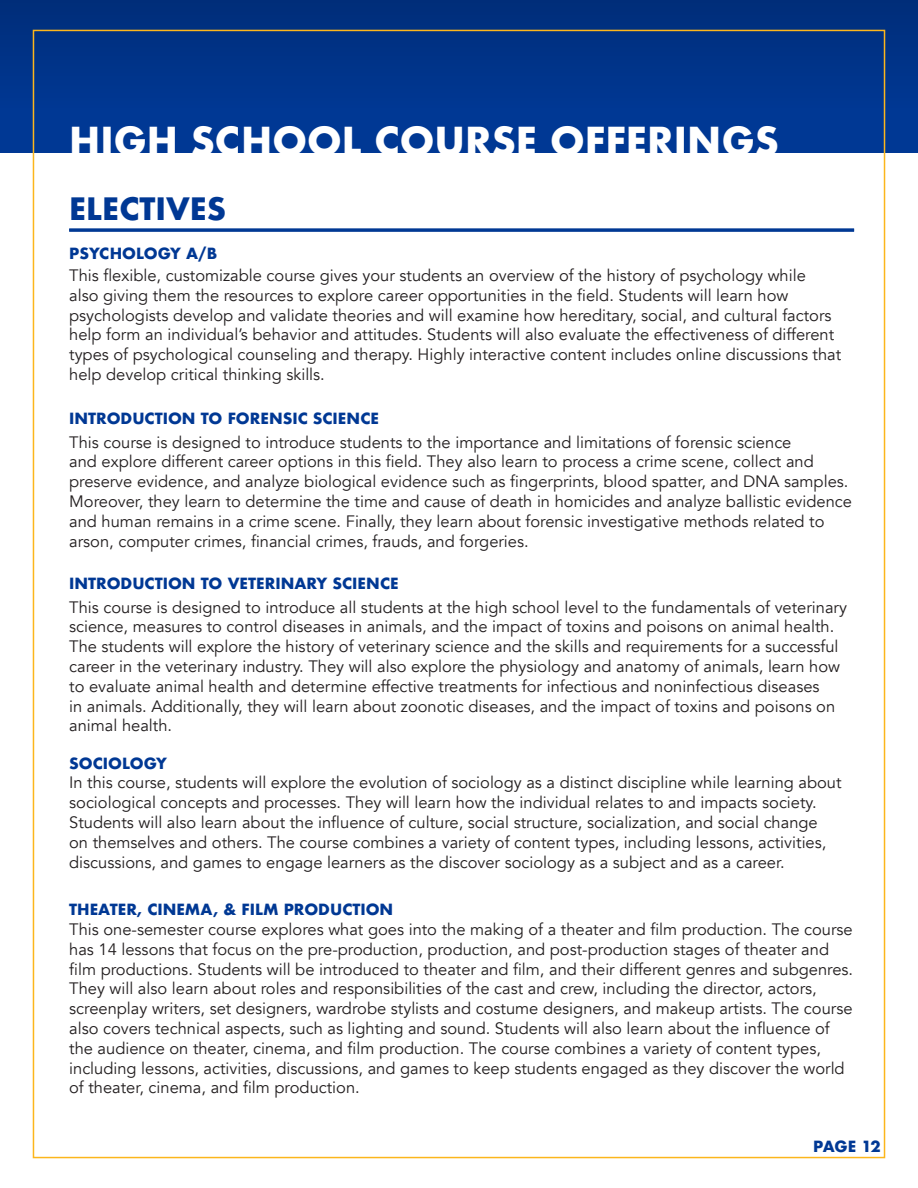
<style>
.page{position:relative;width:918px;height:1188px;background:#fff}
.page>*{position:absolute;margin:0;border:0;box-sizing:border-box;transform-origin:0 0}
.t1{font:700 37.5px "Futura";color:#fff}
.t2{font:700 30px "Futura";color:#003894}
.t3{font:16.5px/19.8px "Avenir";color:#231f20}
.t4{font:700 15px "Futura";color:#003894}
</style>
<div class="page">
<hr style="left:69px;top:230px;width:785px;height:2px;background:#003894">
<div style="left:0;top:0;width:918px;height:153px;background:#003894"></div>
<div style="left:0;top:0;width:918px;height:107px;background:linear-gradient(to bottom,#0b3375,#003793)"></div>
<hr style="left:69px;top:229px;width:785px;height:1px;background:#003894">
<p class="t1" style="left:69px;top:113px;width:711px">HIGH SCHOOL COURSE OFFERINGS</p>
<p class="t2" style="left:69px;top:187px;width:159px">ELECTIVES</p>
<p class="t4" style="left:69px;top:243px;width:149px">PSYCHOLOGY A/B</p>
<p class="t3" style="left:69px;top:266px;width:764px">This flexible, customizable course gives your students an overview of the history of psychology while also giving them the resources to explore career opportunities in the field. Students will learn how psychologists develop and validate theories and will examine how hereditary, social, and cultural factors</p>
<p class="t3" style="left:69px;top:325px;width:774px">help form an individual’s behavior and attitudes. Students will also evaluate the effectiveness of different types of psychological counseling and therapy. Highly interactive content includes online discussions that help develop critical thinking skills.</p>
<p class="t4" style="left:69px;top:408px;width:311px">INTRODUCTION TO FORENSIC SCIENCE</p>
<p class="t3" style="left:69px;top:432px;width:784px">This course is designed to introduce students to the importance and limitations of forensic science<br>and explore different career options in this field. They also learn to process a crime scene, collect and preserve evidence, and analyze biological evidence such as fingerprints, blood spatter, and DNA samples.<br>Moreover, they learn to determine the time and cause of death in homicides and analyze ballistic evidence and human remains in a crime scene. Finally, they learn about forensic investigative methods related to arson, computer crimes, financial crimes, frauds, and forgeries.</p>
<p class="t4" style="left:69px;top:573px;width:331px">INTRODUCTION TO VETERINARY SCIENCE</p>
<p class="t3" style="left:69px;top:597px;width:779px">This course is designed to introduce all students at the high school level to the fundamentals of veterinary science, measures to control diseases in animals, and the impact of toxins and poisons on animal health.<br>The students will explore the history of veterinary science and the skills and requirements for a successful career in the veterinary industry. They will also explore the physiology and anatomy of animals, learn how to evaluate animal health and determine effective treatments for infectious and noninfectious diseases<br>in animals. Additionally, they will learn about zoonotic diseases, and the impact of toxins and poisons on animal health.</p>
<p class="t4" style="left:69px;top:753px;width:99px">SOCIOLOGY</p>
<p class="t3" style="left:69px;top:773px;width:774px">In this course, students will explore the evolution of sociology as a distinct discipline while learning about sociological concepts and processes. They will learn how the individual relates to and impacts society.<br>Students will also learn about the influence of culture, social structure, socialization, and social change<br>on themselves and others. The course combines a variety of content types, including lessons, activities, discussions, and games to engage learners as the discover sociology as a subject and as a career.</p>
<p class="t4" style="left:69px;top:898px;width:326px">THEATER, CINEMA, &amp; FILM PRODUCTION</p>
<p class="t3" style="left:69px;top:920px;width:785px">This one-semester course explores what goes into the making of a theater and film production. The course has 14 lessons that focus on the pre-production, production, and post-production stages of theater and film productions. Students will be introduced to theater and film, and their different genres and subgenres.<br>They will also learn about roles and responsibilities of the cast and crew, including the director, actors, screenplay writers, set designers, wardrobe stylists and costume designers, and makeup artists. The course also covers technical aspects, such as lighting and sound. Students will also learn about the influence of the audience on theater, cinema, and film production. The course combines a variety of content types,</p>
<p class="t3" style="left:69px;top:1058px;width:777px">including lessons, activities, discussions, and games to keep students engaged as they discover the world of theater, cinema, and film production.</p>
<p class="t4" style="left:813px;top:1136px;width:69px">PAGE 12</p>
</div>
